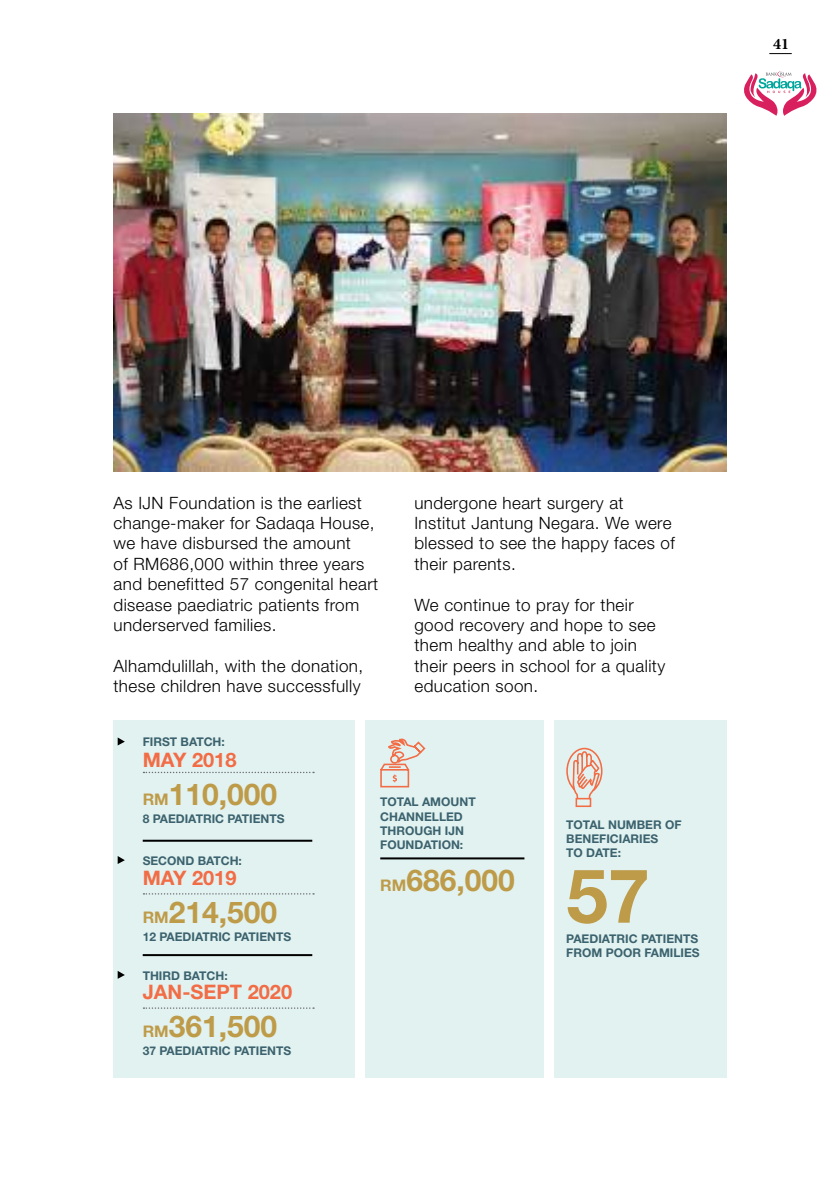
<style>
.page{position:relative;width:840px;height:1191px;background:#fff}
.page>*{position:absolute;margin:0;border:0;box-sizing:border-box;transform-origin:0 0}
.t1{font:700 75px "Helvetica Neue";color:#be9b49}
.t2{font:700 30px "Helvetica Neue";color:#be9b49}
.t3{font:700 20px "Helvetica Neue";color:#f26c45}
.t4{font:300 17px/20.4px "Helvetica Neue";letter-spacing:.025em;color:#000}
.t5{font:700 16px "Minion Pro";color:#000}
.t6{font:700 12px/14.4px "Helvetica Neue";color:#3b626e}
.s1{font-size:16px}
</style>
<div class="page">
<div style="left:113px;top:719px;width:241px;height:358px;background:#e2f2f0"></div>
<div style="left:364px;top:719px;width:179px;height:358px;background:#e2f2f0"></div>
<svg style="left:118px;top:737px;width:7px;height:8px"></svg>
<svg style="left:118px;top:856px;width:7px;height:8px"></svg>
<svg style="left:118px;top:971px;width:7px;height:7px"></svg>
<hr style="left:143px;top:839px;width:169px;height:2px;background:#000">
<hr style="left:143px;top:954px;width:169px;height:2px;background:#000">
<hr style="left:380px;top:857px;width:144px;height:2px;background:#000">
<svg style="left:143px;top:771px;width:171px;height:2px"></svg>
<svg style="left:143px;top:893px;width:171px;height:1px"></svg>
<svg style="left:143px;top:1007px;width:171px;height:1px"></svg>
<svg style="left:380px;top:738px;width:46px;height:50px"></svg>
<div style="left:554px;top:719px;width:172px;height:358px;background:#e2f2f0"></div>
<svg style="left:566px;top:747px;width:37px;height:61px"></svg>
<img style="left:113px;top:113px;width:613px;height:358px">
<svg style="left:769px;top:53px;width:22px;height:1px"></svg>
<svg style="left:744px;top:71px;width:73px;height:45px"></svg>
<p class="t5" style="left:772px;top:33px;width:17px">41</p>
<p class="t4" style="left:113px;top:492px;width:266px">As IJN Foundation is the earliest change-maker for Sadaqa House, we have disbursed the amount<br>of RM686,000 within three years and benefitted 57 congenital heart disease paediatric patients from underserved families.</p>
<p class="t4" style="left:113px;top:655px;width:251px">Alhamdulillah, with the donation, these children have successfully</p>
<p class="t4" style="left:414px;top:492px;width:262px">undergone heart surgery at<br>Institut Jantung Negara. We were blessed to see the happy faces of their parents.</p>
<p class="t4" style="left:414px;top:594px;width:252px">We continue to pray for their good recovery and hope to see them healthy and able to join their peers in school for a quality education soon.</p>
<p class="t6" style="left:143px;top:734px;width:47px">FIRST BATCH</p>
<p class="t6" style="left:221px;top:734px;width:5px">:</p>
<p class="t3" style="left:143px;top:747px;width:95px">MAY 2018</p>
<h2 class="t2" style="left:143px;top:775px;width:136px"><span class="s1">RM</span>110,000</h2>
<p class="t6" style="left:143px;top:811px;width:135px">8 PAEDIATRIC PATIENTS</p>
<p class="t6" style="left:143px;top:853px;width:35px">SECOND</p>
<p class="t6" style="left:197px;top:853px;width:9px">BATCH</p>
<p class="t6" style="left:238px;top:853px;width:5px">:</p>
<p class="t3" style="left:143px;top:866px;width:95px">MAY 2019</p>
<h2 class="t2" style="left:143px;top:894px;width:136px"><span class="s1">RM</span>214,500</h2>
<p class="t6" style="left:143px;top:929px;width:142px">12 PAEDIATRIC PATIENTS</p>
<p class="t6" style="left:143px;top:968px;width:24px">THIRD</p>
<p class="t6" style="left:183px;top:968px;width:9px">BATCH</p>
<p class="t6" style="left:224px;top:968px;width:5px">:</p>
<p class="t3" style="left:143px;top:980px;width:151px">JAN-SEPT 2020</p>
<h2 class="t2" style="left:143px;top:1008px;width:136px"><span class="s1">RM</span>361,500</h2>
<p class="t6" style="left:143px;top:1043px;width:142px">37 PAEDIATRIC PATIENTS</p>
<p class="t6" style="left:380px;top:794px;width:94px">TOTAL AMOUNT<br>CHA</p>
<p class="t6" style="left:380px;top:809px;width:84px;text-align:justify;text-indent:26px">NNELLED TH ROUGH IJN FOUNDATION:</p>
<h2 class="t2" style="left:380px;top:862px;width:136px"><span class="s1">RM</span>686,000</h2>
<p class="t6" style="left:566px;top:816px;width:114px">TOTAL NUMBER OF<br>BENEFICIARIES<br>TO DATE:</p>
<h1 class="t1" style="left:566px;top:849px;width:85px">57</h1>
<p class="t6" style="left:566px;top:931px;width:125px">PAEDIATRIC PATIENTS<br>FROM POOR FAM</p>
<p class="t6" style="left:669px;top:945px;width:30px">ILIES</p>
</div>
